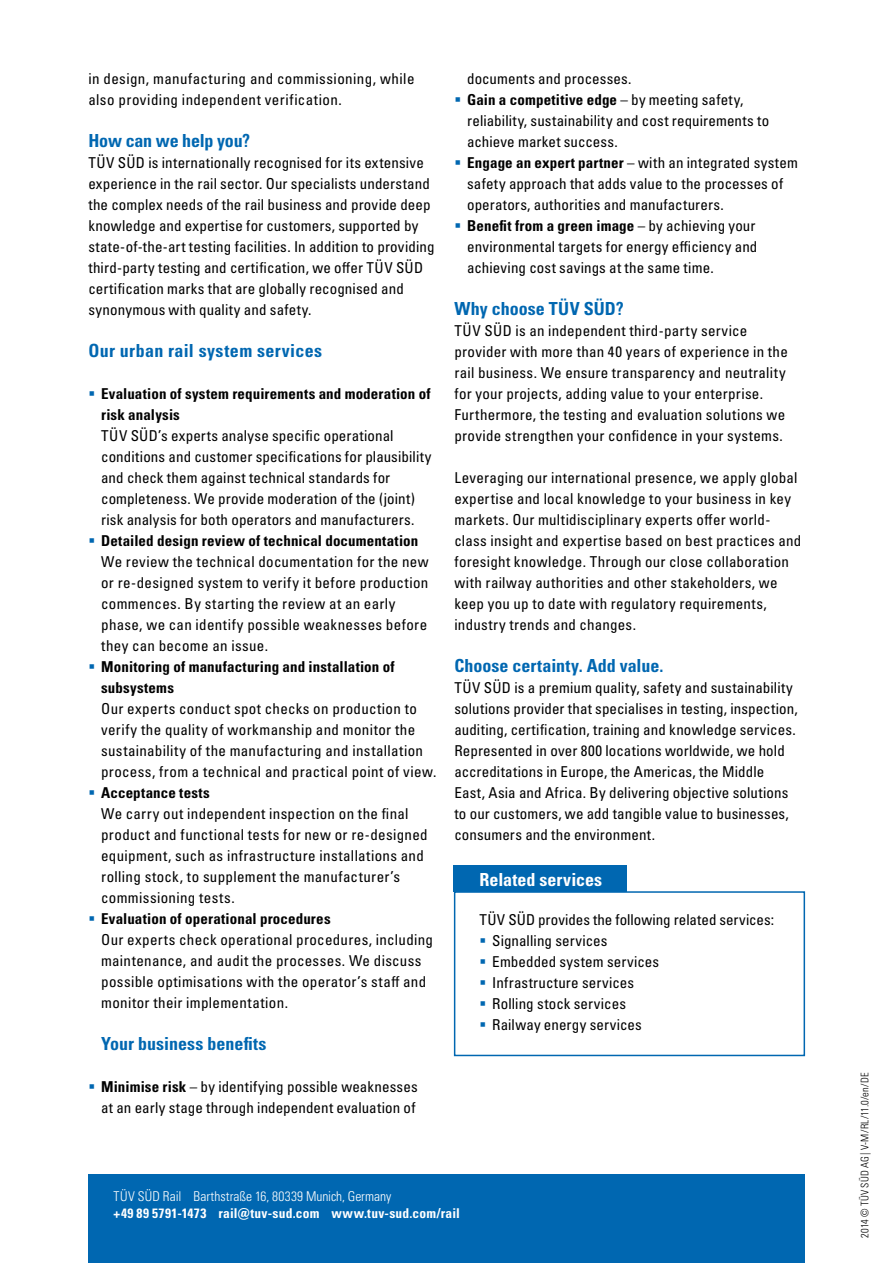
<style>
.page{position:relative;width:893px;height:1263px;background:#fff}
.page>*{position:absolute;margin:0;border:0;box-sizing:border-box;transform-origin:0 0}
.t1{font:18px "Univers LTCYR 67 Bold Cond";letter-spacing:.005em;color:#0067b1}
.t2{font:18px "Univers LTCYR 67 Bold Cond";letter-spacing:.025em;color:#0067b1}
.t3{font:18px "Univers LTCYR 67 Bold Cond";letter-spacing:.005em;color:#fff}
.t4{font:condensed 15px/21px "Univers LTCYR 57";letter-spacing:.015em;color:#000}
.t5{font:15px/21px "Univers LTCYR 67 Bold Cond";letter-spacing:.01em;color:#000}
.t6{font:13.5px "Univers LTCYR 67 Bold Cond";letter-spacing:.02em;color:#fff}
.t7{font:13.5px "Univers LTCYR 47 Light Cond";letter-spacing:.005em;color:#fff}
.t8{font:10.5px "Univers LTCYR 47 Light Cond";letter-spacing:.01em;color:#000}
.s1{color:#0067b1}
.s2{font-family:"Univers LTCYR 67 Bold Cond";font-stretch:normal}
.s3{font-family:"Univers LTCYR 57";font-stretch:condensed}
</style>
<div class="page">
<div style="left:88px;top:1174px;width:717px;height:89px;background:#0067b1"></div>
<div style="left:454px;top:891px;width:351px;height:165px;border:2px solid #0067b1"></div>
<div style="left:454px;top:865px;width:173px;height:27px;background:#0067b1"></div>
<p class="t4" style="left:88px;top:68px;width:328px">in design, manufacturing and commissioning, while also providing independent verification.</p>
<p class="t1" style="left:88px;top:130px;width:163px">How can we help you?</p>
<p class="t4" style="left:88px;top:152px;width:348px">TÜV SÜD is internationally recognised for its extensive experience in the rail sector. Our specialists understand the complex needs of the rail business and provide deep knowledge and expertise for customers, supported by state-of-the-art testing facilities. In addition to providing third-party testing and certification, we offer TÜV SÜD certification marks that are globally recognised and synonymous with quality and safety.</p>
<p class="t2" style="left:88px;top:340px;width:235px">Our urban rail system services</p>
<p class="t5" style="left:101px;top:383px;width:331px;text-indent:-13px"><span class="s1">▪</span> Evaluation of system requirements and moderation of risk analysis</p>
<p class="t4" style="left:101px;top:425px;width:332px">TÜV SÜD’s experts analyse specific operational conditions and customer specifications for plausibility and check them against technical standards for completeness. We provide moderation of the (joint) risk analysis for both operators and manufacturers.</p>
<p class="t5" style="left:88px;top:530px;width:331px"><span class="s1">▪</span> Detailed design review of technical documentation</p>
<p class="t4" style="left:101px;top:551px;width:329px">We review the technical documentation for the new or re-designed system to verify it before production commences. By starting the review at an early phase, we can identify possible weaknesses before they can become an issue.</p>
<p class="t5" style="left:101px;top:656px;width:295px;text-indent:-13px"><span class="s1">▪</span> Monitoring of manufacturing and installation of subsystems</p>
<p class="t4" style="left:101px;top:698px;width:337px">Our experts conduct spot checks on production to verify the quality of workmanship and monitor the sustainability of the manufacturing and installation process, from a technical and practical point of view.</p>
<p class="t5" style="left:88px;top:782px;width:123px"><span class="s1">▪</span> Acceptance tests</p>
<p class="t4" style="left:101px;top:803px;width:328px">We carry out independent inspection on the final product and functional tests for new or re-designed equipment, such as infrastructure installations and rolling stock, to supplement the manufacturer’s commissioning tests.</p>
<p class="t5" style="left:88px;top:908px;width:244px"><span class="s1">▪</span> Evaluation of operational procedures</p>
<p class="t4" style="left:101px;top:929px;width:333px">Our experts check operational procedures, including maintenance, and audit the processes. We discuss possible optimisations with the operator’s staff and monitor their implementation.</p>
<p class="t1" style="left:101px;top:1033px;width:167px">Your business benefits</p>
<p class="t4" style="left:88px;top:1076px;width:331px;text-align:right"><span class="s1">▪</span> <span class="s2">Minimise risk</span> – by identifying possible weaknesses at an early stage through independent evaluation of</p>
<p class="t4" style="left:467px;top:68px;width:166px">documents and processes.</p>
<p class="t5" style="left:454px;top:89px;width:290px"><span class="s1">▪</span> Gain a competitive edge <span class="s3">– by meeting safety,</span></p>
<p class="t4" style="left:467px;top:110px;width:304px">reliability, sustainability and cost requirements to achieve market success.</p>
<p class="t4" style="left:467px;top:152px;width:332px;text-indent:-13px"><span class="s1">▪</span> <span class="s2">Engage an expert partner</span> – with an integrated system safety approach that adds value to the processes of operators, authorities and manufacturers.</p>
<p class="t5" style="left:454px;top:215px;width:303px"><span class="s1">▪</span> Benefit from a green image <span class="s3">– by achieving your</span></p>
<p class="t4" style="left:467px;top:236px;width:292px">environmental targets for energy efficiency and achieving cost savings at the same time.</p>
<p class="t1" style="left:454px;top:298px;width:171px">Why choose TÜV SÜD?</p>
<p class="t4" style="left:454px;top:320px;width:335px">TÜV SÜD is an independent third-party service provider with more than 40 years of experience in the rail business. We ensure transparency and neutrality for your projects, adding value to your enterprise.<br>Furthermore, the testing and evaluation solutions we provide strengthen your confidence in your systems.</p>
<p class="t4" style="left:454px;top:467px;width:349px">Leveraging our international presence, we apply global expertise and local knowledge to your business in key markets. Our multidisciplinary experts offer world&shy;class insight and expertise based on best practices and foresight knowledge. Through our close collaboration with railway authorities and other stakeholders, we keep you up to date with regulatory requirements, industry trends and changes.</p>
<p class="t1" style="left:454px;top:655px;width:210px">Choose certainty. Add value.</p>
<p class="t4" style="left:454px;top:677px;width:345px">TÜV SÜD is a premium quality, safety and sustainability solutions provider that specialises in testing, inspection, auditing, certification, training and knowledge services.<br>Represented in over 800 locations worldwide, we hold accreditations in Europe, the Americas, the Middle East, Asia and Africa. By delivering objective solutions to our customers, we add tangible value to businesses, consumers and the environment.</p>
<p class="t3" style="left:479px;top:868px;width:124px">Related services</p>
<p class="t4" style="left:479px;top:908px;width:296px">TÜV SÜD provides the following related services:</p>
<p class="t4" style="left:479px;top:929px;width:130px"><span class="s1">▪</span> Signalling services</p>
<p class="t4" style="left:479px;top:950px;width:181px"><span class="s1">▪</span> Embedded system services</p>
<p class="t4" style="left:479px;top:971px;width:156px"><span class="s1">▪</span> Infrastructure services</p>
<p class="t4" style="left:479px;top:992px;width:148px"><span class="s1">▪</span> Rolling stock services</p>
<p class="t4" style="left:479px;top:1013px;width:164px"><span class="s1">▪</span> Railway energy services</p>
<p class="t7" style="left:114px;top:1187px;width:279px">TÜV SÜD Rail Barthstraße 16, 80339 Munich, Germany</p>
<p class="t6" style="left:114px;top:1204px;width:348px">+49 89 5791-1473 rail@tuv-sud.com www.tuv-sud.com/rail</p>
<p class="t8" style="left:858px;top:1238px;width:167px;rotate:-90deg">2014 © TÜV SÜD AG | V-M/RL/11.0/en/DE</p>
</div>
